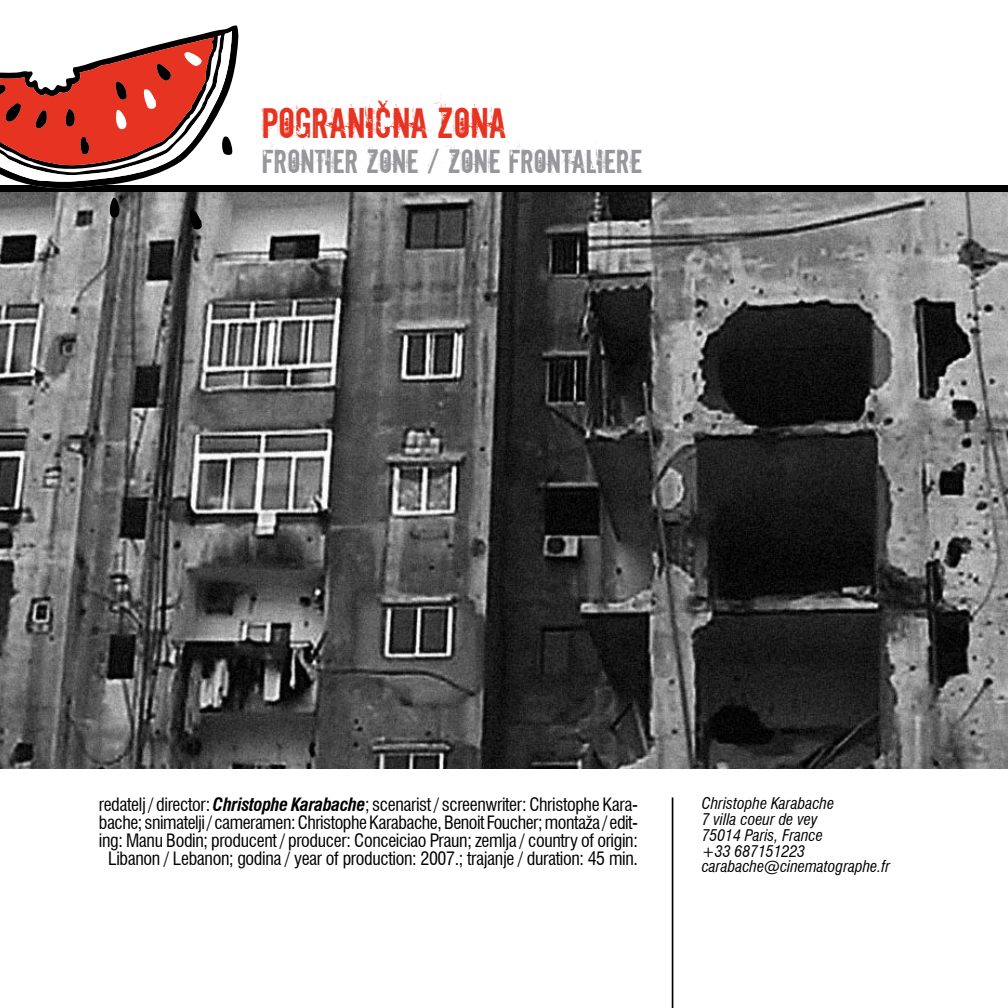
<style>
.page{position:relative;width:1008px;height:1008px;background:#fff}
.page>*{position:absolute;margin:0;border:0;box-sizing:border-box;transform-origin:0 0}
.t1{font:40.5px "Downcome HR";color:#e73422}
.t2{font:31.5px "Downcome HR";color:#97979b}
.t3{font:condensed 18px/18px "Swiss 721 BT";letter-spacing:-.02em;color:#000;text-align:center}
.t4{font:italic condensed 15.75px/15.8px "Swiss 721 BT";color:#000}
.s1{font-weight:700;font-style:italic}
</style>
<div class="page">
<img style="left:0;top:191px;width:1008px;height:577px">
<hr style="left:672px;top:797px;width:1px;height:211px;background:#000">
<div style="left:0;top:185px;width:1008px;height:6px;background:#000"></div>
<svg style="left:188px;top:208px;width:14px;height:23px"></svg>
<svg style="left:107px;top:198px;width:16px;height:20px"></svg>
<svg style="left:0;top:25px;width:238px;height:164px"></svg>
<h1 class="t1" style="left:261px;top:96px;width:246px">POGRANIČNA ZONA</h1>
<h2 class="t2" style="left:261px;top:140px;width:383px">FRONTIER ZONE / ZONE FRONTALIERE</h2>
<p class="t3" style="left:99px;top:794px;width:541px">redatelj / director: <span class="s1">Christophe Karabache</span>; scenarist / screenwriter: Christophe Kara&shy;bache; snimatelji / cameramen: Christophe Karabache, Benoit Foucher; montaža / edit&shy;ing: Manu Bodin; producent / producer: Conceiciao Praun; zemlja / country of origin:<br>Libanon / Lebanon; godina / year of production: 2007.; trajanje / duration: 45 min.</p>
<p class="t4" style="left:702px;top:795px;width:190px">Christophe Karabache<br>7 villa coeur de vey<br>75014 Paris, France<br>+33 687151223 carabache@cinematographe.fr</p>
</div>
